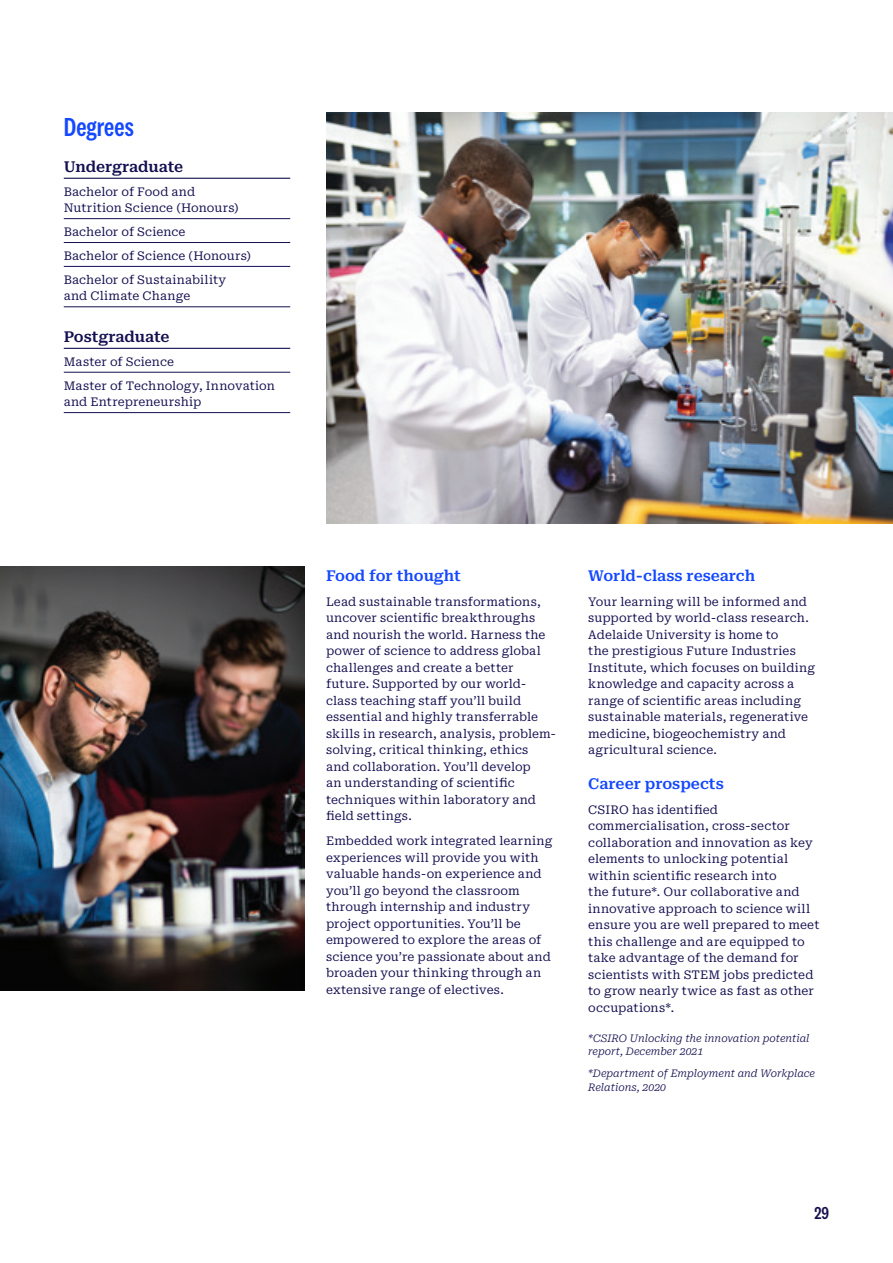
<style>
.page{position:relative;width:893px;height:1263px;background:#fff}
.page>*{position:absolute;margin:0;border:0;box-sizing:border-box;transform-origin:0 0}
.Headline_-_M{font:500 27px "National 2 Condensed";color:#1448ff}
.t1{font:500 18px "National 2 Condensed";color:#140f50}
.Subhead_-_S_-_10pt{font:600 15px "Roboto Serif";color:#1448ff}
.Subhead_-_S_-_10pt-2{font:600 15px "Roboto Serif";letter-spacing:-.005em;color:#140f50}
.Body_copy_-_S_-_8pt{font:12px/16.5px "Roboto Serif";letter-spacing:.01em;color:#140f50}
.t2{font:italic 300 10.5px/13.5px "Roboto Serif";color:#140f50}
</style>
<div class="page">
<img style="left:326px;top:113px;width:567px;height:411px">
<hr style="left:64px;top:178px;width:226px;height:1px;background:#140f50">
<hr style="left:64px;top:218px;width:226px;height:1px;background:#140f50">
<hr style="left:64px;top:242px;width:226px;height:1px;background:#140f50">
<hr style="left:64px;top:266px;width:226px;height:1px;background:#140f50">
<hr style="left:64px;top:306px;width:226px;height:1px;background:#140f50">
<hr style="left:64px;top:348px;width:226px;height:1px;background:#140f50">
<hr style="left:64px;top:372px;width:226px;height:1px;background:#140f50">
<hr style="left:64px;top:412px;width:226px;height:1px;background:#140f50">
<img style="left:0;top:567px;width:305px;height:424px">
<p class="Headline_-_M" style="left:64px;top:112px;width:72px">Degrees</p>
<p class="Subhead_-_S_-_10pt-2" style="left:64px;top:153px;width:121px">Undergraduate</p>
<p class="Body_copy_-_S_-_8pt" style="left:64px;top:182px;width:176px">Bachelor of Food and<br>Nutrition Science (Honours)</p>
<p class="Body_copy_-_S_-_8pt" style="left:64px;top:223px;width:123px">Bachelor of Science</p>
<p class="Body_copy_-_S_-_8pt" style="left:64px;top:247px;width:189px">Bachelor of Science (Honours)</p>
<p class="Body_copy_-_S_-_8pt" style="left:64px;top:270px;width:164px">Bachelor of Sustainability and Climate Change</p>
<p class="Subhead_-_S_-_10pt-2" style="left:64px;top:324px;width:107px">Postgraduate</p>
<p class="Body_copy_-_S_-_8pt" style="left:64px;top:352px;width:112px">Master of Science</p>
<p class="Body_copy_-_S_-_8pt" style="left:64px;top:376px;width:213px">Master of Technology, Innovation and Entrepreneurship</p>
<p class="Subhead_-_S_-_10pt" style="left:326px;top:562px;width:136px">Food for thought</p>
<p class="Body_copy_-_S_-_8pt" style="left:326px;top:592px;width:232px">Lead sustainable transformations, uncover scientific breakthroughs and nourish the world. Harness the power of science to address global challenges and create a better future. Supported by our world&shy;class teaching staff you’ll build essential and highly transferrable skills in research, analysis, problem&shy;solving, critical thinking, ethics<br>and collaboration. You’ll develop<br>an understanding of scientific techniques within laboratory and field settings.</p>
<p class="Body_copy_-_S_-_8pt" style="left:326px;top:832px;width:228px">Embedded work integrated learning experiences will provide you with valuable hands-on experience and you’ll go beyond the classroom through internship and industry project opportunities. You’ll be empowered to explore the areas of science you’re passionate about and broaden your thinking through an extensive range of electives.</p>
<p class="Subhead_-_S_-_10pt" style="left:588px;top:562px;width:168px">World-class research</p>
<p class="Body_copy_-_S_-_8pt" style="left:588px;top:592px;width:228px">Your learning will be informed and supported by world-class research.<br>Adelaide University is home to<br>the prestigious Future Industries Institute, which focuses on building knowledge and capacity across a range of scientific areas including sustainable materials, regenerative medicine, biogeochemistry and agricultural science.</p>
<p class="Subhead_-_S_-_10pt" style="left:588px;top:770px;width:137px">Career prospects</p>
<p class="Body_copy_-_S_-_8pt" style="left:588px;top:800px;width:233px">CSIRO has identified commercialisation, cross-sector collaboration and innovation as key elements to unlocking potential within scientific research into<br>the future*. Our collaborative and innovative approach to science will ensure you are well prepared to meet this challenge and are equipped to take advantage of the demand for scientists with STEM jobs predicted to grow nearly twice as fast as other occupations*.</p>
<p class="t2" style="left:588px;top:1030px;width:223px">*CSIRO Unlocking the innovation potential report, December 2021</p>
<p class="t2" style="left:588px;top:1066px;width:228px">*Department of Employment and Workplace<br>Relations, 2020</p>
<h2 class="t1" style="left:814px;top:1203px;width:16px">29</h2>
</div>
